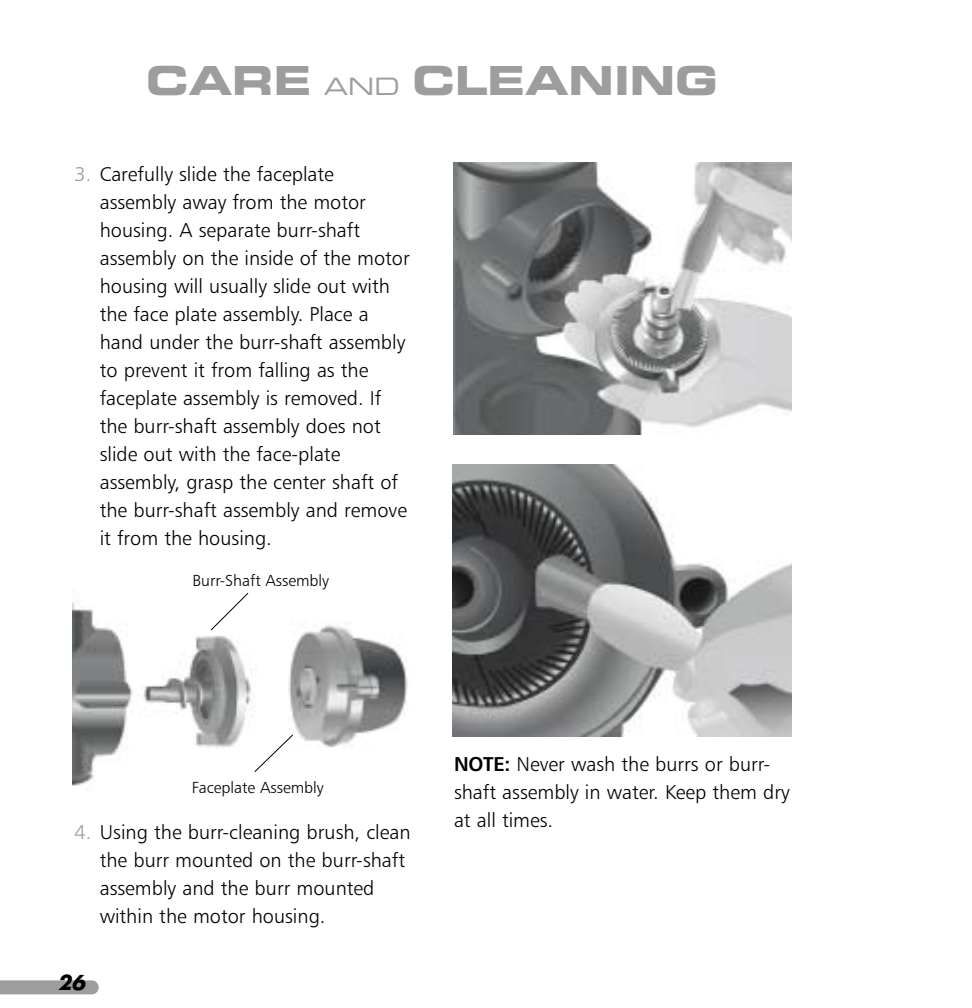
<style>
.page{position:relative;width:972px;height:1008px;background:#fff}
.page>*{position:absolute;margin:0;border:0;box-sizing:border-box;transform-origin:0 0}
.t1{font:40px "Eurostile Bold Extended Two";color:#9d9d9d}
.t2{font:20px/28px "Humanist 777 BT Light B";color:#000}
.t3{font:italic 700 20px "Futura";color:#000}
.t4{font:16px "Humanist 777 BT Light B";color:#000}
.s1{font-family:"Eurostile Extended Two";font-size:24px}
.s2{color:#9d9d9d}
.s3{font-family:"Humanist 777 BT Bold B"}
</style>
<div class="page">
<svg style="left:0;top:980px;width:99px;height:14px"></svg>
<img style="left:72px;top:602px;width:336px;height:184px">
<img style="left:453px;top:464px;width:339px;height:272px">
<img style="left:453px;top:162px;width:339px;height:272px">
<svg style="left:210px;top:592px;width:39px;height:39px"></svg>
<svg style="left:253px;top:733px;width:41px;height:40px"></svg>
<h1 class="t1" style="left:146px;top:66px;width:573px">CARE <span class="s1">AND</span> CLEANING</h1>
<p class="t2" style="left:100px;top:161px;width:312px;text-indent:-25px"><span class="s2">3.</span> Carefully slide the faceplate assembly away from the motor housing. A separate burr-shaft assembly on the inside of the motor housing will usually slide out with the face plate assembly. Place a hand under the burr-shaft assembly to prevent it from falling as the faceplate assembly is removed. If the burr-shaft assembly does not slide out with the face-plate assembly, grasp the center shaft of the burr-shaft assembly and remove it from the housing.</p>
<p class="t4" style="left:193px;top:573px;width:138px">Burr-Shaft Assembly</p>
<p class="t4" style="left:192px;top:780px;width:133px">Faceplate Assembly</p>
<p class="t2" style="left:100px;top:819px;width:312px;text-indent:-25px"><span class="s2">4.</span> Using the burr-cleaning brush, clean the burr mounted on the burr-shaft assembly and the burr mounted within the motor housing.</p>
<p class="t3" style="left:58px;top:974px;width:29px">26</p>
<p class="t2" style="left:454px;top:751px;width:337px"><span class="s3">NOTE:</span> Never wash the burrs or burr&shy;shaft assembly in water. Keep them dry at all times.</p>
</div>
